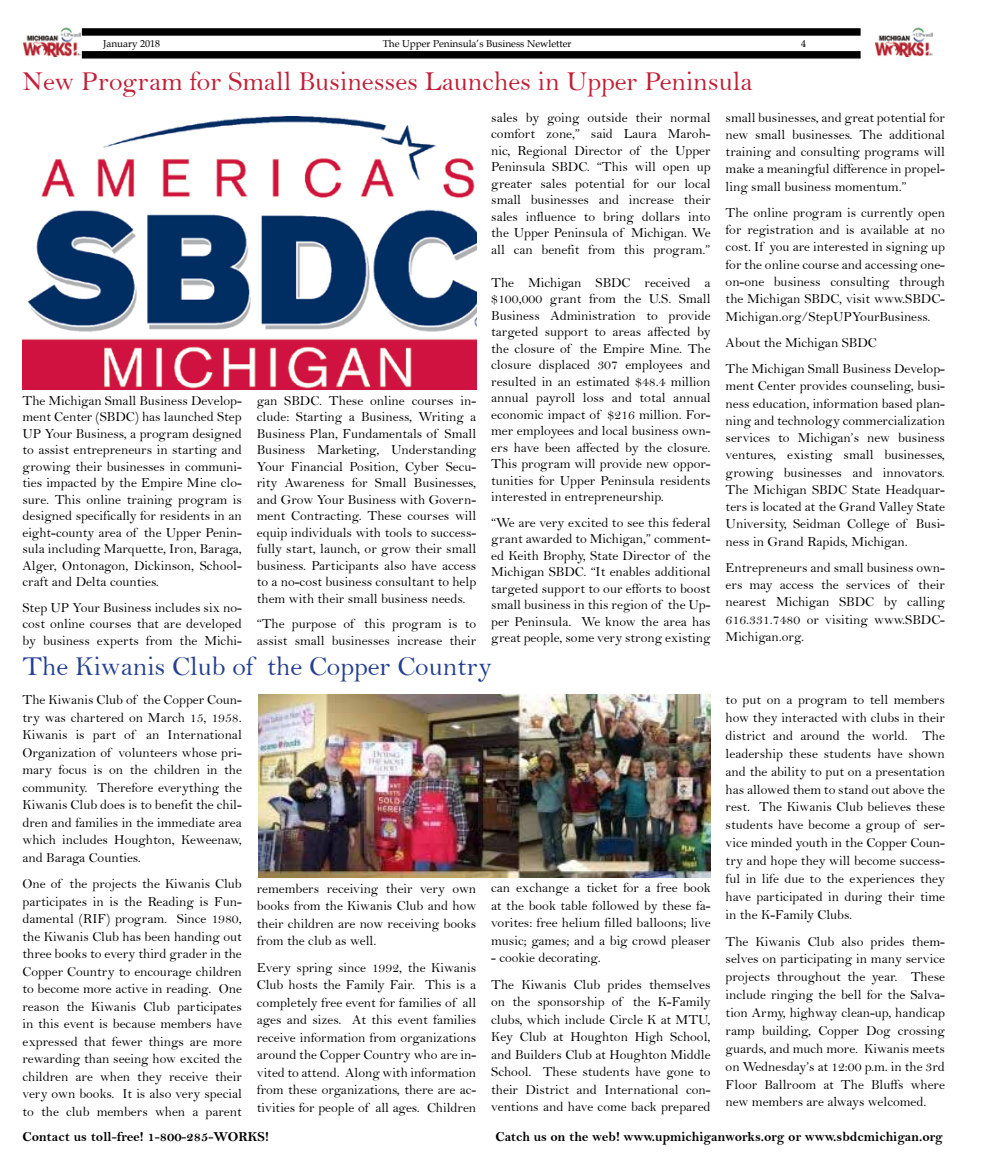
<style>
.page{position:relative;width:990px;height:1170px;background:#fff}
.page>*{position:absolute;margin:0;border:0;box-sizing:border-box;transform-origin:0 0}
.t1{font:27.5px "Bell";color:#c02037}
.t2{font:27.5px "Bell";color:#25408f}
.t3{font:13.75px/16.5px "Bell";color:#000;text-align:justify}
.t4{font:13.75px "Bell MT Bold";color:#000}
.t5{font:10px "Book Antiqua";color:#000}
</style>
<div class="page">
<div style="left:82px;top:28px;width:779px;height:8px;background:#000;border:1px solid #000"></div>
<div style="left:82px;top:51px;width:779px;height:8px;background:#000;border:1px solid #000"></div>
<img style="left:23px;top:27px;width:57px;height:30px">
<img style="left:876px;top:27px;width:57px;height:30px">
<img style="left:22px;top:116px;width:455px;height:274px">
<img style="left:259px;top:695px;width:452px;height:183px">
<p class="t5" style="left:103px;top:36px;width:59px">January 2018</p>
<p class="t5" style="left:383px;top:36px;width:190px">The Upper Peninsula’s Business Newletter</p>
<p class="t5" style="left:801px;top:36px;width:6px">4</p>
<h1 class="t1" style="left:22px;top:65px;width:732px">New Program for Small Businesses Launches in Upper Peninsula</h1>
<p class="t3" style="left:22px;top:392px;width:221px">The Michigan Small Business Develop&shy;ment Center (SBDC) has launched Step UP Your Business, a program designed to assist entrepreneurs in starting and growing their businesses in communi&shy;ties impacted by the Empire Mine clo&shy;sure. This online training program is designed specifically for residents in an eight-county area of the Upper Penin&shy;sula including Marquette, Iron, Baraga, Alger, Ontonagon, Dickinson, School&shy;craft and Delta counties.</p>
<p class="t3" style="left:22px;top:599px;width:221px">Step UP Your Business includes six no&shy;cost online courses that are developed by business experts from the Michi-</p>
<p class="t3" style="left:257px;top:392px;width:221px">gan SBDC. These online courses in&shy;clude: Starting a Business, Writing a Business Plan, Fundamentals of Small Business Marketing, Understanding Your Financial Position, Cyber Secu&shy;rity Awareness for Small Businesses, and Grow Your Business with Govern&shy;ment Contracting. These courses will equip individuals with tools to success&shy;fully start, launch, or grow their small business. Participants also have access to a no-cost business consultant to help them with their small business needs.</p>
<p class="t3" style="left:257px;top:615px;width:221px">“The purpose of this program is to assist small businesses increase their</p>
<p class="t3" style="left:491px;top:109px;width:221px">sales by going outside their normal comfort zone,” said Laura Maroh&shy;nic, Regional Director of the Upper Peninsula SBDC. “This will open up greater sales potential for our local small businesses and increase their sales influence to bring dollars into the Upper Peninsula of Michigan. We all can benefit from this program.”</p>
<p class="t3" style="left:491px;top:274px;width:221px">The Michigan SBDC received a $100,000 grant from the U.S. Small Business Administration to provide targeted support to areas affected by the closure of the Empire Mine. The closure displaced 307 employees and resulted in an estimated $48.4 million annual payroll loss and total annual economic impact of $216 million. For&shy;mer employees and local business own&shy;ers have been affected by the closure.<br>This program will provide new oppor&shy;tunities for Upper Peninsula residents interested in entrepreneurship.</p>
<p class="t3" style="left:491px;top:514px;width:221px">“We are very excited to see this federal grant awarded to Michigan,” comment&shy;ed Keith Brophy, State Director of the Michigan SBDC. “It enables additional targeted support to our efforts to boost small business in this region of the Up&shy;per Peninsula. We know the area has great people, some very strong existing</p>
<h1 class="t2" style="left:22px;top:650px;width:471px">The Kiwanis Club of the Copper Country</h1>
<p class="t3" style="left:22px;top:691px;width:221px;line-height:17.5px">The Kiwanis Club of the Copper Coun&shy;try was chartered on March 15, 1958.<br>Kiwanis is part of an International Organization of volunteers whose pri&shy;mary focus is on the children in the community. Therefore everything the Kiwanis Club does is to benefit the chil&shy;dren and families in the immediate area which includes Houghton, Keweenaw, and Baraga Counties.</p>
<p class="t3" style="left:22px;top:875px;width:221px;line-height:17.5px">One of the projects the Kiwanis Club participates in is the Reading is Fun&shy;damental (RIF) program. Since 1980, the Kiwanis Club has been handing out three books to every third grader in the Copper Country to encourage children to become more active in reading. One reason the Kiwanis Club participates in this event is because members have expressed that fewer things are more rewarding than seeing how excited the children are when they receive their very own books. It is also very special to the club members when a parent</p>
<p class="t3" style="left:257px;top:880px;width:221px;line-height:17.5px">remembers receiving their very own books from the Kiwanis Club and how their children are now receiving books from the club as well.</p>
<p class="t3" style="left:257px;top:959px;width:221px;line-height:17.5px">Every spring since 1992, the Kiwanis Club hosts the Family Fair. This is a completely free event for families of all ages and sizes. At this event families receive information from organizations around the Copper Country who are in&shy;vited to attend. Along with information from these organizations, there are ac&shy;tivities for people of all ages. Children</p>
<p class="t3" style="left:491px;top:879px;width:221px;line-height:17.5px">can exchange a ticket for a free book at the book table followed by these fa&shy;vorites: free helium filled balloons; live music; games; and a big crowd pleaser</p>
<p class="t3" style="left:491px;top:945px;width:221px;line-height:26.5px">- cookie decorating.<br>The Kiwanis Club prides themselves</p>
<p class="t3" style="left:491px;top:993px;width:221px;line-height:17.5px">on the sponsorship of the K-Family clubs, which include Circle K at MTU, Key Club at Houghton High School, and Builders Club at Houghton Middle School. These students have gone to their District and International con&shy;ventions and have come back prepared</p>
<p class="t3" style="left:726px;top:109px;width:221px;line-height:17.2px">small businesses, and great potential for new small businesses. The additional training and consulting programs will make a meaningful difference in propel&shy;ling small business momentum.”</p>
<p class="t3" style="left:726px;top:204px;width:221px;line-height:17.2px">The online program is currently open for registration and is available at no cost. If you are interested in signing up for the online course and accessing one&shy;on-one business consulting through the Michigan SBDC, visit www.SBDC-Michigan.org/StepUPYourBusiness.</p>
<p class="t3" style="left:726px;top:329px;width:221px;line-height:26.2px">About the Michigan SBDC<br>The Michigan Small Business Develop-</p>
<p class="t3" style="left:726px;top:377px;width:221px;line-height:17.2px">ment Center provides counseling, busi&shy;ness education, information based plan&shy;ning and technology commercialization services to Michigan’s new business ventures, existing small businesses, growing businesses and innovators.<br>The Michigan SBDC State Headquar&shy;ters is located at the Grand Valley State University, Seidman College of Busi&shy;ness in Grand Rapids, Michigan.</p>
<p class="t3" style="left:726px;top:559px;width:221px;line-height:17.2px">Entrepreneurs and small business own&shy;ers may access the services of their nearest Michigan SBDC by calling 616.331.7480 or visiting www.SBDC-Michigan.org.</p>
<p class="t3" style="left:726px;top:691px;width:221px;line-height:17.9px">to put on a program to tell members how they interacted with clubs in their district and around the world. The leadership these students have shown and the ability to put on a presentation has allowed them to stand out above the rest. The Kiwanis Club believes these students have become a group of ser&shy;vice minded youth in the Copper Coun&shy;try and hope they will become success&shy;ful in life due to the experiences they have participated in during their time in the K-Family Clubs.</p>
<p class="t3" style="left:726px;top:932px;width:221px;line-height:17.9px">The Kiwanis Club also prides them&shy;selves on participating in many service projects throughout the year. These include ringing the bell for the Salva&shy;tion Army, highway clean-up, handicap ramp building, Copper Dog crossing guards, and much more. Kiwanis meets on Wednesday’s at 12:00 p.m. in the 3rd Floor Ballroom at The Bluffs where new members are always welcomed.</p>
<p class="t4" style="left:22px;top:1129px;width:248px">Contact us toll-free! 1-800-285-WORKS!</p>
<p class="t4" style="left:496px;top:1129px;width:449px">Catch us on the web! www.upmichiganworks.org or www.sbdcmichigan.org</p>
</div>
